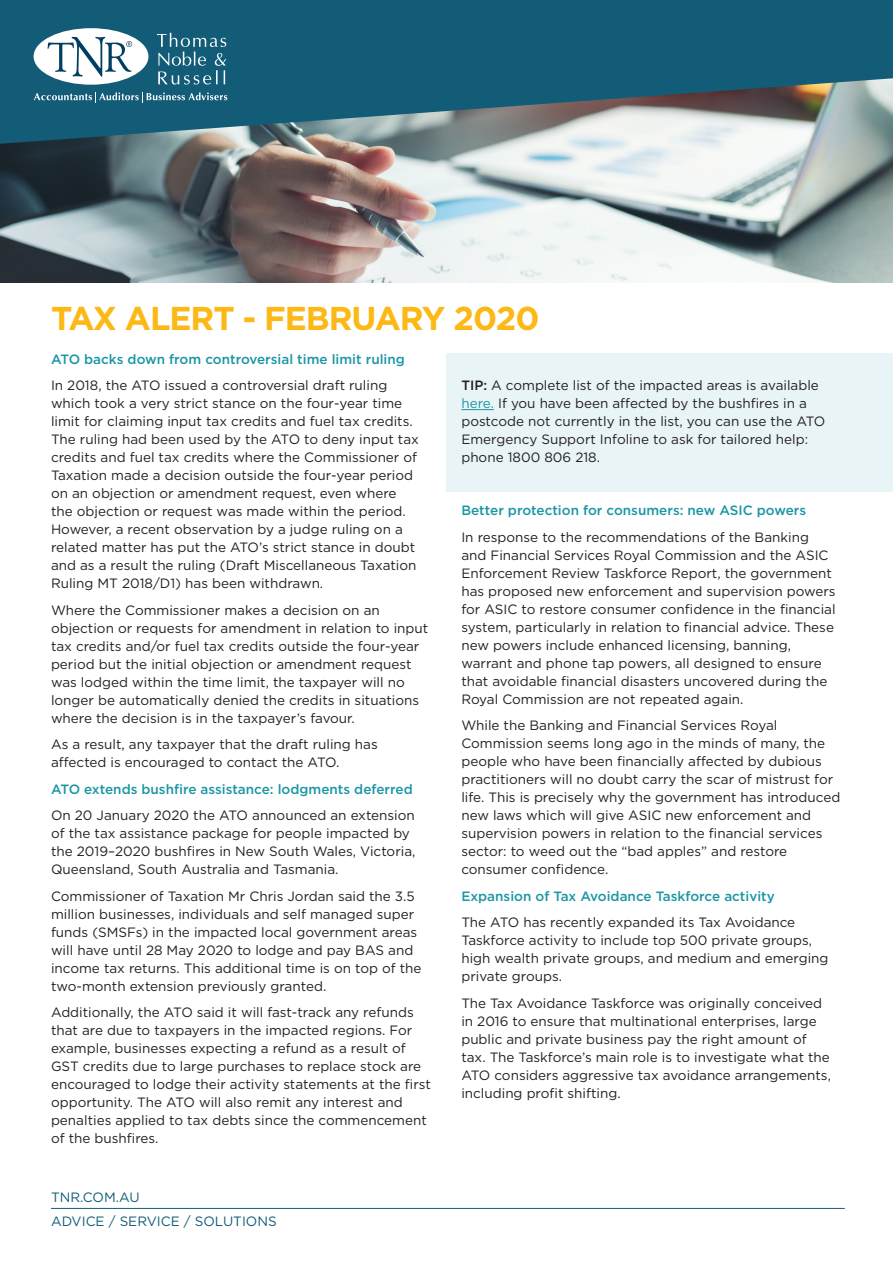
<style>
.page{position:relative;width:893px;height:1263px;background:#fff}
.page>*{position:absolute;margin:0;border:0;box-sizing:border-box;transform-origin:0 0}
.Main_Head{font:700 33px "Gotham";letter-spacing:-.03em;color:#fcb814}
.Body{font:13.5px/18px "Gotham";color:#231f20}
.Article_Sub_Heading{font:500 13.5px "Gotham";color:#1a96a5}
.t1{font:13.5px/24px "Gotham";color:#135c77}
.s1{font-weight:500}
.s2{color:#1a96a5}
</style>
<div class="page">
<hr style="left:51px;top:1208px;width:794px;height:1px;background:#135c77">
<div style="left:446px;top:353px;width:447px;height:138px;background:#e8f4f6"></div>
<hr style="left:461px;top:409px;width:33px;height:1px;background:#1a96a5">
<img style="left:0;top:145px;width:893px;height:137px">
<svg style="left:0;top:0;width:893px;height:145px;background:#366e81"></svg>
<div style="left:34px;top:28px;width:114px;height:57px;background:#fff;border-radius:50%"></div>
<svg style="left:48px;top:37px;width:84px;height:40px"></svg>
<svg style="left:34px;top:92px;width:193px;height:11px;background:#467f94"></svg>
<svg style="left:157px;top:33px;width:69px;height:52px;background:#39768d"></svg>
<p class="Main_Head" style="left:51px;top:296px;width:490px">TAX ALERT - FEBRUARY 2020</p>
<p class="Article_Sub_Heading" style="left:51px;top:350px;width:355px">ATO backs down from controversial time limit ruling</p>
<p class="Body" style="left:51px;top:376px;width:369px">In 2018, the ATO issued a controversial draft ruling which took a very strict stance on the four-year time limit for claiming input tax credits and fuel tax credits.<br>The ruling had been used by the ATO to deny input tax credits and fuel tax credits where the Commissioner of Taxation made a decision outside the four-year period on an objection or amendment request, even where the objection or request was made within the period.<br>However, a recent observation by a judge ruling on a related matter has put the ATO’s strict stance in doubt and as a result the ruling (Draft Miscellaneous Taxation Ruling MT 2018/D1) has been withdrawn.</p>
<p class="Body" style="left:51px;top:601px;width:379px">Where the Commissioner makes a decision on an objection or requests for amendment in relation to input tax credits and/or fuel tax credits outside the four-year period but the initial objection or amendment request was lodged within the time limit, the taxpayer will no longer be automatically denied the credits in situations where the decision is in the taxpayer’s favour.</p>
<p class="Body" style="left:51px;top:735px;width:328px">As a result, any taxpayer that the draft ruling has affected is encouraged to contact the ATO.</p>
<p class="Article_Sub_Heading" style="left:51px;top:780px;width:363px">ATO extends bushfire assistance: lodgments deferred</p>
<p class="Body" style="left:51px;top:806px;width:366px">On 20 January 2020 the ATO announced an extension of the tax assistance package for people impacted by the 2019–2020 bushfires in New South Wales, Victoria, Queensland, South Australia and Tasmania.</p>
<p class="Body" style="left:51px;top:887px;width:372px">Commissioner of Taxation Mr Chris Jordan said the 3.5 million businesses, individuals and self managed super funds (SMSFs) in the impacted local government areas will have until 28 May 2020 to lodge and pay BAS and income tax returns. This additional time is on top of the two-month extension previously granted.</p>
<p class="Body" style="left:51px;top:1003px;width:381px">Additionally, the ATO said it will fast-track any refunds that are due to taxpayers in the impacted regions. For example, businesses expecting a refund as a result of GST credits due to large purchases to replace stock are encouraged to lodge their activity statements at the first opportunity. The ATO will also remit any interest and penalties applied to tax debts since the commencement of the bushfires.</p>
<p class="t1" style="left:51px;top:1184px;width:227px">TNR.COM.AU<br>ADVICE / SERVICE / SOLUTIONS</p>
<p class="Body" style="left:461px;top:376px;width:365px"><span class="s1">TIP:</span> A complete list of the impacted areas is available <span class="s2">here.</span> If you have been affected by the bushfires in a postcode not currently in the list, you can use the ATO Emergency Support Infoline to ask for tailored help: phone 1800 806 218.</p>
<p class="Article_Sub_Heading" style="left:461px;top:502px;width:346px">Better protection for consumers: new ASIC powers</p>
<p class="Body" style="left:461px;top:528px;width:376px">In response to the recommendations of the Banking and Financial Services Royal Commission and the ASIC Enforcement Review Taskforce Report, the government has proposed new enforcement and supervision powers for ASIC to restore consumer confidence in the financial system, particularly in relation to financial advice. These new powers include enhanced licensing, banning, warrant and phone tap powers, all designed to ensure that avoidable financial disasters uncovered during the Royal Commission are not repeated again.</p>
<p class="Body" style="left:461px;top:716px;width:380px">While the Banking and Financial Services Royal Commission seems long ago in the minds of many, the people who have been financially affected by dubious practitioners will no doubt carry the scar of mistrust for life. This is precisely why the government has introduced new laws which will give ASIC new enforcement and supervision powers in relation to the financial services sector: to weed out the “bad apples” and restore consumer confidence.</p>
<p class="Article_Sub_Heading" style="left:461px;top:887px;width:315px">Expansion of Tax Avoidance Taskforce activity</p>
<p class="Body" style="left:461px;top:913px;width:369px">The ATO has recently expanded its Tax Avoidance Taskforce activity to include top 500 private groups, high wealth private groups, and medium and emerging private groups.</p>
<p class="Body" style="left:461px;top:994px;width:371px">The Tax Avoidance Taskforce was originally conceived in 2016 to ensure that multinational enterprises, large public and private business pay the right amount of tax. The Taskforce’s main role is to investigate what the ATO considers aggressive tax avoidance arrangements, including profit shifting.</p>
</div>
